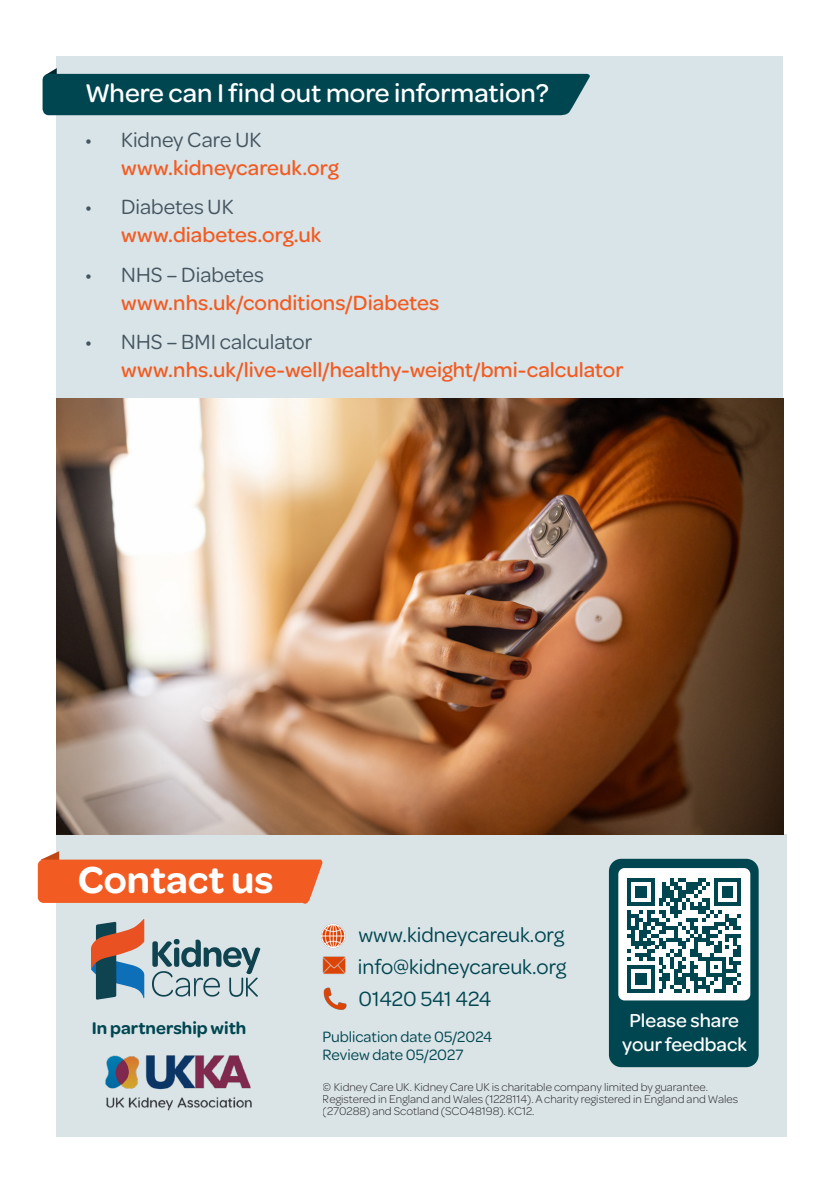
<style>
.page{position:relative;width:840px;height:1191px;background:#fff}
.page>*{position:absolute;margin:0;border:0;box-sizing:border-box;transform-origin:0 0}
.t1{font:600 40px "Omnes";color:#fff}
.t2{font:500 27.4px "Omnes";color:#fff}
.t3{font:500 22px/28px "Omnes";color:#f25b21}
.t4{font:22px "Omnes";color:#004650}
.t5{font:500 20px/23.6px "Omnes";color:#fff;text-align:center}
.t6{font:600 18px "Omnes";color:#004650}
.t7{font:16px/18px "Omnes";color:#004650}
.t8{font:300 12px/12px "Omnes";color:#231f20}
.s1{font-weight:400;color:#45555f}
</style>
<div class="page">
<div style="left:57px;top:57px;width:725px;height:342px;background:#d4e2e6"></div>
<svg style="left:43px;top:68px;width:547px;height:47px;background:#1e5c65"></svg>
<div style="left:57px;top:834px;width:729px;height:302px;background:#dae4e7"></div>
<svg style="left:152px;top:939px;width:108px;height:57px"></svg>
<svg style="left:91px;top:919px;width:53px;height:80px"></svg>
<img style="left:105px;top:1055px;width:147px;height:56px">
<img style="left:321px;top:924px;width:25px;height:24px">
<img style="left:322px;top:956px;width:24px;height:18px">
<img style="left:323px;top:987px;width:23px;height:23px">
<svg style="left:38px;top:851px;width:284px;height:54px"></svg>
<div style="left:608px;top:858px;width:150px;height:209px;background:#004650;border-radius:12px"></div>
<div style="left:618px;top:868px;width:131px;height:132px;background:#fff;border-radius:6px"></div>
<svg style="left:627px;top:878px;width:113px;height:114px"></svg>
<img style="left:57px;top:399px;width:725px;height:435px">
<p class="t2" style="left:85px;top:74px;width:465px">Where can I find out more information?</p>
<p class="t3" style="left:121px;top:124px;width:219px;text-indent:-36px"><span class="s1">• Kidney Care UK </span>www.kidneycareuk.org</p>
<p class="t3" style="left:121px;top:192px;width:201px;text-indent:-36px"><span class="s1">• Diabetes UK </span>www.diabetes.org.uk</p>
<p class="t3" style="left:121px;top:259px;width:319px;text-indent:-36px"><span class="s1">• NHS – Diabetes </span>www.nhs.uk/conditions/Diabetes</p>
<p class="t3" style="left:121px;top:326px;width:503px;text-indent:-36px"><span class="s1">• NHS – BMI calculator </span>www.nhs.uk/live-well/healthy-weight/bmi-calculator</p>
<p class="t1" style="left:78px;top:851px;width:197px">Contact us</p>
<p class="t6" style="left:92px;top:1015px;width:156px">In partnership with</p>
<p class="t4" style="left:358px;top:920px;width:207px">www.kidneycareuk.org</p>
<p class="t4" style="left:357px;top:951px;width:210px">info@kidneycareuk.org</p>
<p class="t4" style="left:358px;top:984px;width:134px">01420 541 424</p>
<p class="t5" style="left:621px;top:1007px;width:126px">Please share your feedback</p>
<p class="t7" style="left:322px;top:1026px;width:171px">Publication date 05/2024<br>Review date 05/2027</p>
<p class="t8" style="left:322px;top:1080px;width:416px">© Kidney Care UK. Kidney Care UK is charitable company limited by guarantee.<br>Registered in England and Wales (1228114). A charity registered in England and Wales (270288) and Scotland (SCO48198). KC12.</p>
</div>
